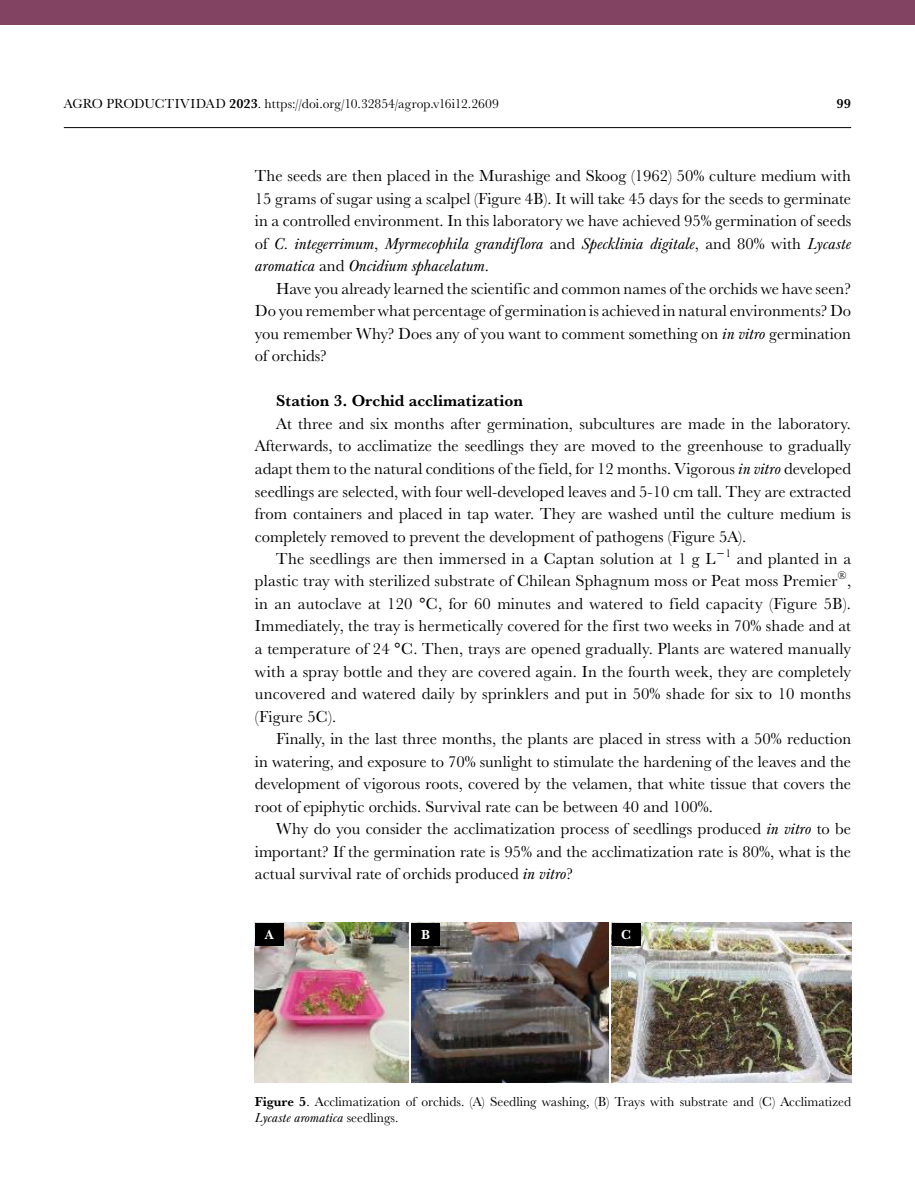
<style>
.page{position:relative;width:915px;height:1191px;background:#fff}
.page>*{position:absolute;margin:0;border:0;box-sizing:border-box;transform-origin:0 0}
.t1{font:16.5px/22.5px "Baskerville URW";color:#000;text-align:justify}
.t2{font:700 16.5px "Baskerville URW";color:#000}
.t3{font:13.5px/16.5px "Baskerville URW";color:#000}
.t4{font:700 13.5px "Baskerville URW";color:#fff}
.t5{font:700 13.5px "Baskerville URW";color:#000}
.t6{font:11.55px "Baskerville URW";color:#000}
.s1{font-weight:700}
.s2{font-style:italic}
</style>
<div class="page">
<hr style="left:64px;top:127px;width:786px;height:1px;background:#000">
<div style="left:0;top:0;width:914px;height:24px;background:#824362"></div>
<img style="left:611px;top:923px;width:239px;height:159px">
<img style="left:255px;top:923px;width:153px;height:159px">
<img style="left:411px;top:923px;width:197px;height:159px">
<div style="left:255px;top:923px;width:28px;height:22px;background:#000"></div>
<div style="left:411px;top:923px;width:28px;height:22px;background:#000"></div>
<div style="left:611px;top:923px;width:29px;height:22px;background:#000"></div>
<p class="t3" style="left:64px;top:95px;width:436px">AGRO PRODUCTIVIDAD <span class="s1">2023</span>. https://doi.org/10.32854/agrop.v16i12.2609</p>
<p class="t5" style="left:836px;top:94px;width:16px">99</p>
<p class="t1" style="left:255px;top:164px;width:597px">The seeds are then placed in the Murashige and Skoog (1962) 50% culture medium with 15 grams of sugar using a scalpel (Figure 4B). It will take 45 days for the seeds to germinate in a controlled environment. In this laboratory we have achieved 95% germination of seeds of <span class="s2">C. integerrimum</span>, <span class="s2">Myrmecophila grandiflora</span> and <span class="s2">Specklinia digitale</span>, and 80% with <span class="s2">Lycaste aromatica</span> and <span class="s2">Oncidium sphacelatum</span>.</p>
<p class="t1" style="left:255px;top:277px;width:597px;text-indent:21px">Have you already learned the scientific and common names of the orchids we have seen?<br>Do you remember what percentage of germination is achieved in natural environments? Do you remember Why? Does any of you want to comment something on <span class="s2">in vitro</span> germination of orchids?</p>
<p class="t2" style="left:276px;top:389px;width:248px">Station 3. Orchid acclimatization</p>
<p class="t1" style="left:276px;top:412px;width:576px">At three and six months after germination, subcultures are made in the laboratory.</p>
<p class="t1" style="left:255px;top:434px;width:597px">Afterwards, to acclimatize the seedlings they are moved to the greenhouse to gradually</p>
<p class="t1" style="left:255px;top:457px;width:597px">adapt them to the natural conditions of the field, for 12 months. Vigorous <span class="s2">in vitro</span> developed</p>
<p class="t1" style="left:255px;top:479px;width:597px">seedlings are selected, with four well-developed leaves and 5-10 cm tall. They are extracted</p>
<p class="t1" style="left:255px;top:502px;width:597px">from containers and placed in tap water. They are washed until the culture medium is</p>
<p class="t1" style="left:255px;top:524px;width:492px">completely removed to prevent the development of pathogens (Figure 5A).</p>
<p class="t1" style="left:276px;top:547px;width:440px">The seedlings are then immersed in a Captan solution at 1 g L</p>
<p class="t6" style="left:725px;top:545px;width:7px">1</p>
<p class="t1" style="left:255px;top:547px;width:597px;text-indent:481px">and planted in a plastic tray with sterilized substrate of Chilean Sphagnum moss or Peat moss Premier</p>
<p class="t6" style="left:837px;top:567px;width:11px">®</p>
<p class="t1" style="left:255px;top:569px;width:597px;text-indent:591px">, in an autoclave at 120 °C, for 60 minutes and watered to field capacity (Figure 5B).<br>Immediately, the tray is hermetically covered for the first two weeks in 70% shade and at a temperature of 24 °C. Then, trays are opened gradually. Plants are watered manually with a spray bottle and they are covered again. In the fourth week, they are completely uncovered and watered daily by sprinklers and put in 50% shade for six to 10 months (Figure 5C).</p>
<p class="t1" style="left:255px;top:727px;width:597px;text-indent:21px">Finally, in the last three months, the plants are placed in stress with a 50% reduction in watering, and exposure to 70% sunlight to stimulate the hardening of the leaves and the development of vigorous roots, covered by the velamen, that white tissue that covers the root of epiphytic orchids. Survival rate can be between 40 and 100%.</p>
<p class="t1" style="left:255px;top:817px;width:597px;text-indent:21px">Why do you consider the acclimatization process of seedlings produced <span class="s2">in vitro</span> to be important? If the germination rate is 95% and the acclimatization rate is 80%, what is the actual survival rate of orchids produced <span class="s2">in vitro</span>?</p>
<p class="t4" style="left:265px;top:924px;width:10px">A</p>
<p class="t4" style="left:421px;top:924px;width:10px">B</p>
<p class="t4" style="left:621px;top:924px;width:11px">C</p>
<p class="t3" style="left:255px;top:1092px;width:597px"><span class="s1">Figure 5</span>. Acclimatization of orchids. (A) Seedling washing, (B) Trays with substrate and (C) Acclimatized<br><span class="s2">Lycaste aromatica</span> seedlings.</p>
</div>
